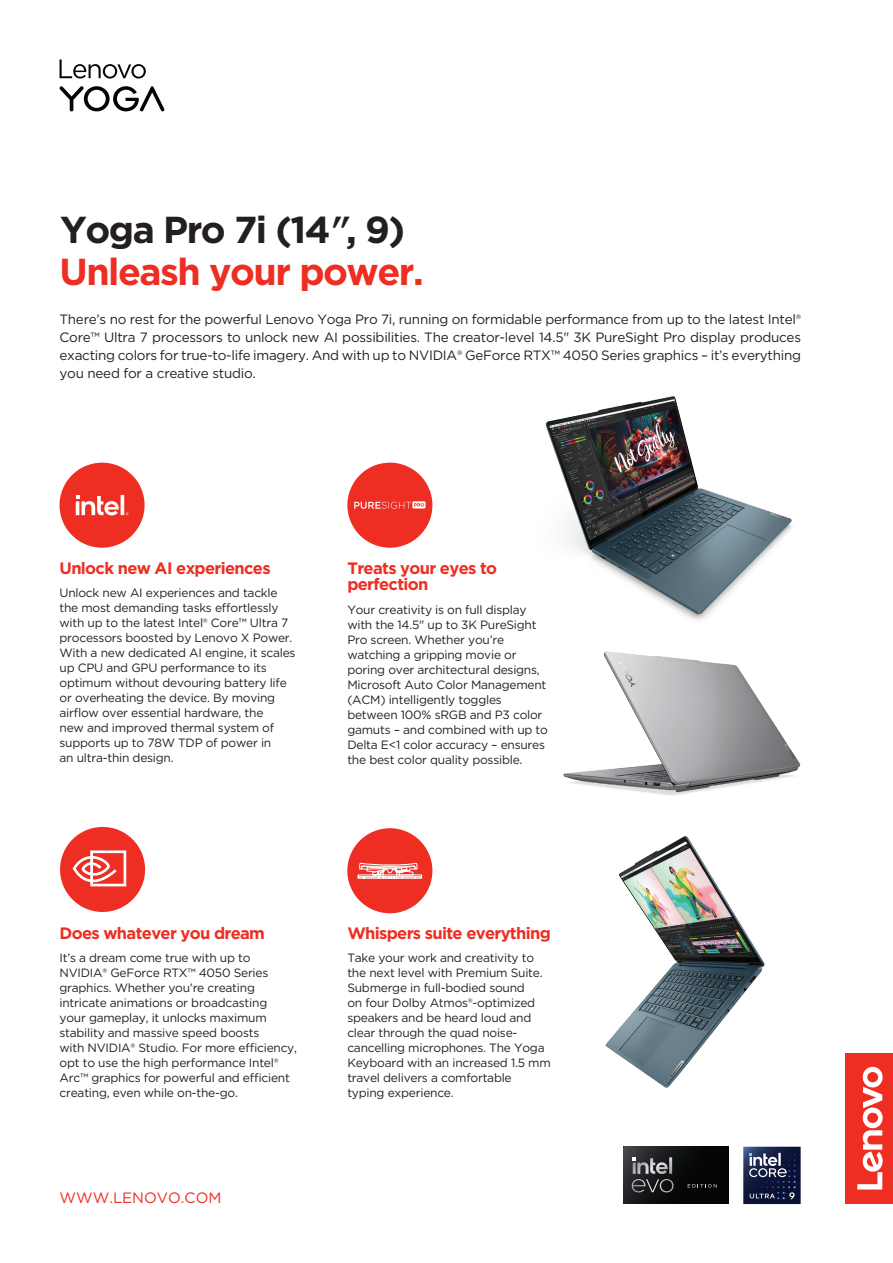
<style>
.page{position:relative;width:893px;height:1263px;background:#fff}
.page>*{position:absolute;margin:0;border:0;box-sizing:border-box;transform-origin:0 0}
.t1{font:700 37.5px "Gotham";letter-spacing:-.04em;color:#ee2e22}
.t2{font:700 37.5px "Gotham";letter-spacing:-.04em;color:#231f20}
.t3{font:700 16.5px/16.5px "Gotham";letter-spacing:-.04em;color:#ee2e22}
.t4{font:15px "Gotham";color:#ee2e22}
.t5{font:13.5px/18px "Gotham";letter-spacing:-.02em;color:#231f20;text-align:justify}
.t6{font:12px/15px "Gotham";letter-spacing:-.02em;color:#231f20}
.s1{font-weight:500;font-style:italic}
</style>
<div class="page">
<div style="left:846px;top:1053px;width:47px;height:150px;background:#ee2e22"></div>
<svg style="left:857px;top:1067px;width:26px;height:122px"></svg>
<svg style="left:60px;top:60px;width:86px;height:19px"></svg>
<svg style="left:59px;top:86px;width:106px;height:25px"></svg>
<div style="left:59px;top:462px;width:86px;height:86px;background:#ee2e22;border-radius:50%"></div>
<svg style="left:76px;top:495px;width:52px;height:20px"></svg>
<div style="left:60px;top:827px;width:85px;height:85px;background:#ee2e22;border-radius:50%"></div>
<svg style="left:72px;top:850px;width:55px;height:37px"></svg>
<svg style="left:743px;top:1147px;width:58px;height:57px;background:#2f3858"></svg>
<img style="left:563px;top:651px;width:238px;height:144px">
<img style="left:605px;top:836px;width:160px;height:252px">
<img style="left:545px;top:396px;width:247px;height:224px">
<div style="left:347px;top:462px;width:85px;height:86px;background:#ee2e22;border-radius:50%"></div>
<svg style="left:354px;top:501px;width:72px;height:8px"></svg>
<div style="left:347px;top:828px;width:85px;height:85px;background:#ee2e22;border-radius:50%"></div>
<svg style="left:358px;top:862px;width:64px;height:17px"></svg>
<svg style="left:623px;top:1147px;width:106px;height:56px;background:#1f2021"></svg>
<h1 class="t2" style="left:60px;top:204px;width:347px">Yoga Pro 7i (14<span class="s1">"</span>, 9)</h1>
<h1 class="t1" style="left:60px;top:247px;width:366px">Unleash your power.</h1>
<p class="t5" style="left:60px;top:310px;width:743px">There’s no rest for the powerful Lenovo Yoga Pro 7i, running on formidable performance from up to the latest Intel® Core™ Ultra 7 processors to unlock new AI possibilities. The creator-level 14.5" 3K PureSight Pro display produces exacting colors for true-to-life imagery. And with up to NVIDIA® GeForce RTX™ 4050 Series graphics – it’s everything you need for a creative studio.</p>
<h2 class="t3" style="left:60px;top:559px;width:213px">Unlock new AI experiences</h2>
<p class="t6" style="left:60px;top:585px;width:238px">Unlock new AI experiences and tackle the most demanding tasks effortlessly with up to the latest Intel® Core™ Ultra 7 processors boosted by Lenovo X Power.<br>With a new dedicated AI engine, it scales up CPU and GPU performance to its optimum without devouring battery life or overheating the device. By moving airflow over essential hardware, the<br>new and improved thermal system of supports up to 78W TDP of power in<br>an ultra-thin design.</p>
<h2 class="t3" style="left:347px;top:559px;width:151px">Treats your eyes to perfection</h2>
<p class="t6" style="left:347px;top:601px;width:202px">Your creativity is on full display with the 14.5" up to 3K PureSight<br>Pro screen. Whether you’re watching a gripping movie or poring over architectural designs,<br>Microsoft Auto Color Management (ACM) intelligently toggles between 100% sRGB and P3 color gamuts – and combined with up to<br>Delta E&lt;1 color accuracy – ensures the best color quality possible.</p>
<h2 class="t3" style="left:60px;top:924px;width:207px">Does whatever you dream</h2>
<p class="t6" style="left:60px;top:950px;width:239px">It’s a dream come true with up to NVIDIA® GeForce RTX™ 4050 Series graphics. Whether you’re creating intricate animations or broadcasting<br>your gameplay, it unlocks maximum stability and massive speed boosts<br>with NVIDIA® Studio. For more efficiency, opt to use the high performance Intel® Arc™ graphics for powerful and efficient creating, even while on-the-go.</p>
<p class="t4" style="left:60px;top:1188px;width:163px">WWW.LENOVO.COM</p>
<h2 class="t3" style="left:347px;top:924px;width:205px">Whispers suite everything</h2>
<p class="t6" style="left:347px;top:950px;width:205px">Take your work and creativity to the next level with Premium Suite.<br>Submerge in full-bodied sound<br>on four Dolby Atmos®-optimized speakers and be heard loud and clear through the quad noise&shy;cancelling microphones. The Yoga<br>Keyboard with an increased 1.5 mm travel delivers a comfortable typing experience.</p>
</div>
